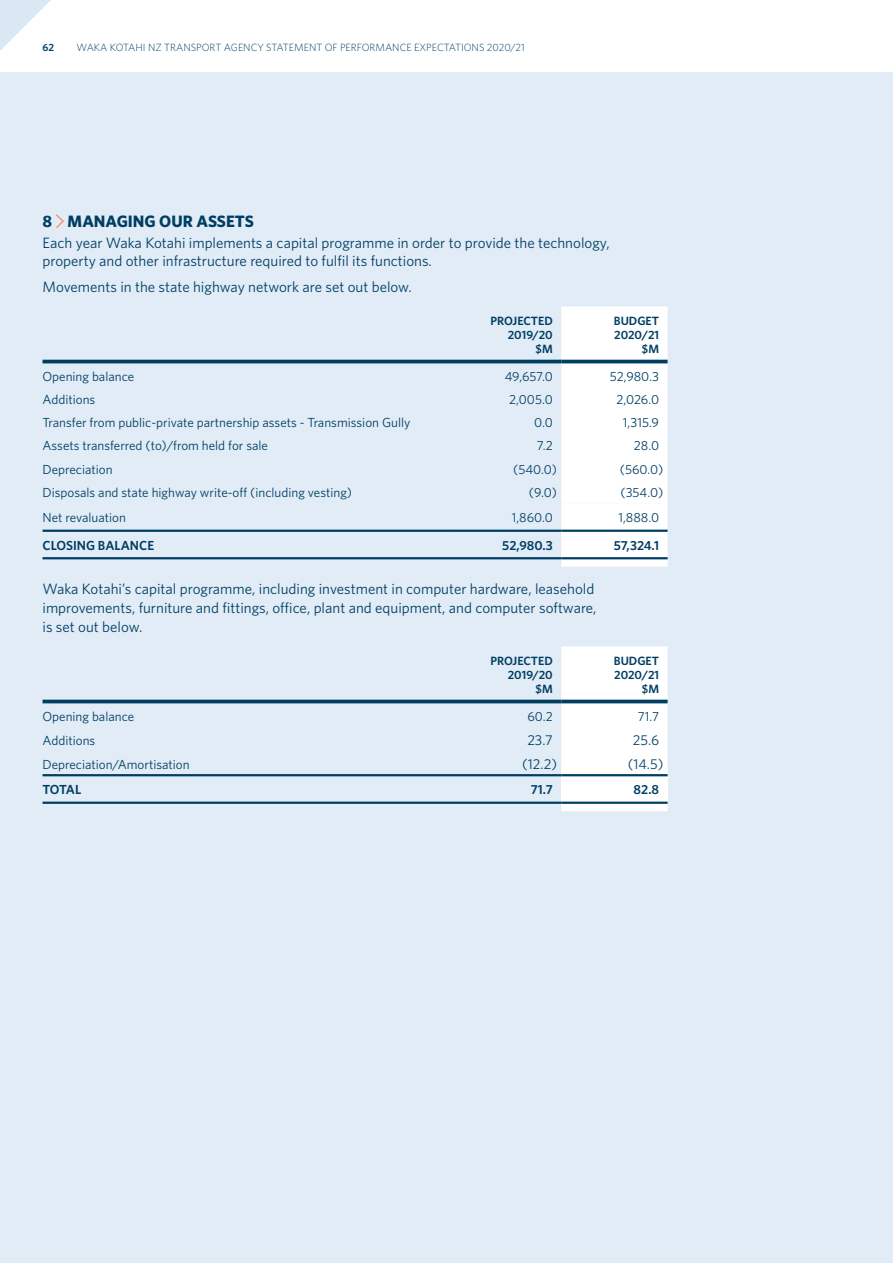
<style>
.page{position:relative;width:893px;height:1263px;background:#fff}
.page>*{position:absolute;margin:0;border:0;box-sizing:border-box;transform-origin:0 0}
.title_1{font:700 16.5px "Whitney";color:#003e64}
.body{font:15px/18.8px "Whitney";color:#003e64}
.Fin_body_8_75_10_5{font:14.25px "Whitney";color:#003e64}
.Fin_body_8_75_10_5-2{font:13.2px "Whitney";color:#003e64}
.Fin_body_8_75_10_5-3{font:600 13.2px "Whitney";color:#003e64}
.FIN_upper{font:600 13.2px "Whitney";color:#003e64}
.Fin_chart_head{font:600 12px/14.2px "Whitney";color:#003e64;text-align:right}
.t1{font:300 10.5px "Whitney";color:#003e64}
.t2{font:600 10.5px "Whitney";color:#003e64}
</style>
<div class="page">
<div style="left:0;top:73px;width:893px;height:1190px;background:#e1ecf7"></div>
<svg style="left:0;top:0;width:51px;height:51px"></svg>
<svg style="left:55px;top:214px;width:9px;height:14px"></svg>
<div style="left:561px;top:306px;width:107px;height:261px;background:#fff"></div>
<hr style="left:43px;top:360px;width:412px;height:3px;background:#003e64">
<hr style="left:43px;top:530px;width:412px;height:2px;background:#003e64">
<hr style="left:455px;top:530px;width:106px;height:2px;background:#003e64">
<hr style="left:561px;top:530px;width:107px;height:2px;background:#003e64">
<hr style="left:43px;top:557px;width:412px;height:2px;background:#003e64">
<hr style="left:455px;top:557px;width:106px;height:2px;background:#003e64">
<hr style="left:561px;top:557px;width:107px;height:2px;background:#003e64">
<hr style="left:455px;top:360px;width:106px;height:3px;background:#003e64">
<hr style="left:561px;top:360px;width:107px;height:3px;background:#003e64">
<div style="left:561px;top:646px;width:107px;height:165px;background:#fff"></div>
<div style="left:561px;top:775px;width:107px;height:28px;background:#fff"></div>
<hr style="left:43px;top:700px;width:412px;height:3px;background:#003e64">
<hr style="left:455px;top:700px;width:106px;height:3px;background:#003e64">
<hr style="left:561px;top:700px;width:107px;height:3px;background:#003e64">
<hr style="left:43px;top:774px;width:412px;height:2px;background:#003e64">
<hr style="left:455px;top:774px;width:106px;height:2px;background:#003e64">
<hr style="left:561px;top:774px;width:107px;height:2px;background:#003e64">
<hr style="left:43px;top:802px;width:412px;height:2px;background:#003e64">
<hr style="left:455px;top:802px;width:106px;height:2px;background:#003e64">
<hr style="left:561px;top:802px;width:107px;height:2px;background:#003e64">
<p class="t2" style="left:43px;top:40px;width:13px">62</p>
<p class="t1" style="left:77px;top:40px;width:450px">WAKA KOTAHI NZ TRANSPORT AGENCY STATEMENT OF PERFORMANCE EXPECTATIONS 2020/21</p>
<p class="title_1" style="left:43px;top:210px;width:213px">8 MANAGING OUR ASSETS</p>
<p class="body" style="left:43px;top:233px;width:569px">Each year Waka Kotahi implements a capital programme in order to provide the technology, property and other infrastructure required to fulfil its functions.</p>
<p class="body" style="left:43px;top:277px;width:371px">Movements in the state highway network are set out below.</p>
<p class="Fin_chart_head" style="left:490px;top:313px;width:64px">PROJECTED<br>2019/20 $M</p>
<p class="Fin_chart_head" style="left:614px;top:313px;width:47px">BUDGET<br>2020/21 $M</p>
<p class="Fin_body_8_75_10_5-2" style="left:43px;top:367px;width:93px">Opening balance</p>
<p class="Fin_body_8_75_10_5-2" style="left:505px;top:367px;width:50px">49,657.0</p>
<p class="Fin_body_8_75_10_5-2" style="left:610px;top:367px;width:51px">52,980.3</p>
<p class="Fin_body_8_75_10_5-2" style="left:43px;top:390px;width:54px">Additions</p>
<p class="Fin_body_8_75_10_5-2" style="left:509px;top:390px;width:45px">2,005.0</p>
<p class="Fin_body_8_75_10_5-2" style="left:616px;top:390px;width:44px">2,026.0</p>
<p class="Fin_body_8_75_10_5-2" style="left:43px;top:414px;width:369px">Transfer from public-private partnership assets - Transmission Gully</p>
<p class="Fin_body_8_75_10_5-2" style="left:534px;top:414px;width:20px">0.0</p>
<p class="Fin_body_8_75_10_5-2" style="left:623px;top:414px;width:38px">1,315.9</p>
<p class="Fin_body_8_75_10_5-2" style="left:43px;top:437px;width:227px">Assets transferred (to)/from held for sale</p>
<p class="Fin_body_8_75_10_5-2" style="left:537px;top:437px;width:17px">7.2</p>
<p class="Fin_body_8_75_10_5-2" style="left:634px;top:437px;width:27px">28.0</p>
<p class="Fin_body_8_75_10_5-2" style="left:43px;top:460px;width:72px">Depreciation</p>
<p class="Fin_body_8_75_10_5-2" style="left:513px;top:460px;width:45px">(540.0)</p>
<p class="Fin_body_8_75_10_5-2" style="left:620px;top:460px;width:45px">(560.0)</p>
<p class="Fin_body_8_75_10_5-2" style="left:43px;top:483px;width:311px">Disposals and state highway write-off (including vesting)</p>
<p class="Fin_body_8_75_10_5-2" style="left:529px;top:483px;width:30px">(9.0)</p>
<p class="Fin_body_8_75_10_5-2" style="left:620px;top:483px;width:44px">(354.0)</p>
<p class="Fin_body_8_75_10_5-2" style="left:43px;top:509px;width:85px">Net revaluation</p>
<p class="Fin_body_8_75_10_5-2" style="left:512px;top:509px;width:43px">1,860.0</p>
<p class="Fin_body_8_75_10_5-2" style="left:618px;top:509px;width:42px">1,888.0</p>
<p class="FIN_upper" style="left:43px;top:536px;width:113px">CLOSING BALANCE</p>
<p class="Fin_body_8_75_10_5-3" style="left:502px;top:536px;width:52px">52,980.3</p>
<p class="Fin_body_8_75_10_5-3" style="left:614px;top:536px;width:47px">57,324.1</p>
<p class="body" style="left:43px;top:579px;width:556px">Waka Kotahi’s capital programme, including investment in computer hardware, leasehold improvements, furniture and fittings, office, plant and equipment, and computer software, is set out below.</p>
<p class="Fin_chart_head" style="left:490px;top:653px;width:64px">PROJECTED<br>2019/20 $M</p>
<p class="Fin_chart_head" style="left:614px;top:653px;width:47px">BUDGET<br>2020/21 $M</p>
<p class="Fin_body_8_75_10_5-2" style="left:43px;top:707px;width:93px">Opening balance</p>
<p class="Fin_body_8_75_10_5-2" style="left:527px;top:707px;width:27px">60.2</p>
<p class="Fin_body_8_75_10_5-2" style="left:638px;top:707px;width:23px">71.7</p>
<p class="Fin_body_8_75_10_5-2" style="left:43px;top:731px;width:54px">Additions</p>
<p class="Fin_body_8_75_10_5" style="left:527px;top:730px;width:27px">23.7</p>
<p class="Fin_body_8_75_10_5" style="left:633px;top:730px;width:28px">25.6</p>
<p class="Fin_body_8_75_10_5-2" style="left:43px;top:755px;width:149px">Depreciation/Amortisation</p>
<p class="Fin_body_8_75_10_5" style="left:522px;top:754px;width:37px">(12.2)</p>
<p class="Fin_body_8_75_10_5" style="left:628px;top:754px;width:37px">(14.5)</p>
<p class="FIN_upper" style="left:43px;top:781px;width:40px">TOTAL</p>
<p class="Fin_body_8_75_10_5-3" style="left:531px;top:781px;width:24px">71.7</p>
<p class="Fin_body_8_75_10_5-3" style="left:634px;top:781px;width:27px">82.8</p>
</div>
